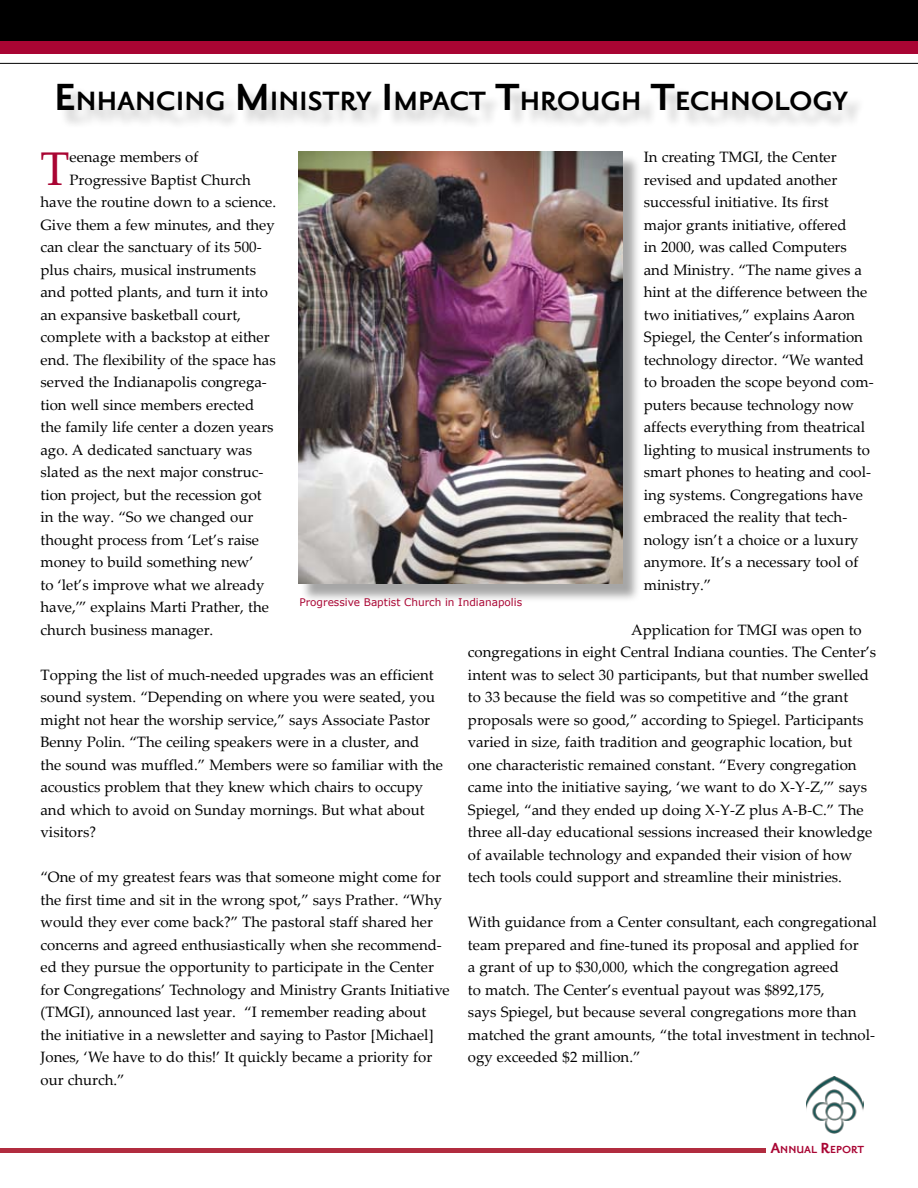
<style>
.page{position:relative;width:918px;height:1188px;background:#fff}
.page>*{position:absolute;margin:0;border:0;box-sizing:border-box;transform-origin:0 0}
.t1{font:47.25px "Palatino Linotype";color:#a90533}
.t2{font:700 32.55px "Priori San";color:#000}
.t3{font:15px/22.5px "Palatino Linotype";color:#000}
.t4{font:700 12.6px "Priori San";color:#a90533}
.t5{font:10.5px "Verdana";color:#a90533}
.s1{font-size:46.5px}
.s2{font-size:18px}
</style>
<div class="page">
<div style="left:60px;top:87px;width:858px;height:77px;background:#000;opacity:.2"></div>
<div style="left:0;top:1148px;width:765px;height:5px;background:#b12c3f"></div>
<img style="left:807px;top:1076px;width:57px;height:58px">
<div style="left:0;top:40px;width:918px;height:14px;background:#a90533"></div>
<hr style="left:0;top:63px;width:918px;height:1px;background:#000">
<div style="left:0;top:0;width:918px;height:40px;background:#000"></div>
<div style="left:300px;top:154px;width:347px;height:455px;background:#000;opacity:.35"></div>
<img style="left:298px;top:152px;width:324px;height:432px">
<h2 class="t2" style="left:54px;top:84px;width:796px"><span class="s1">E</span>nhanci ng <span class="s1">M</span>i nistry <span class="s1">I</span>mpact <span class="s1">T</span>hrough <span class="s1">T</span>echnology</h2>
<p class="t3" style="left:644px;top:146px;width:231px">In creating TMGI, the Center revised and updated another successful initiative. Its first<br>major grants initiative, offered<br>in 2000, was called Computers and Ministry. “The name gives a hint at the difference between the two initiatives,” explains Aaron<br>Spiegel, the Center’s information technology director. “We wanted to broaden the scope beyond com&shy;puters because technology now affects everything from theatrical lighting to musical instruments to smart phones to heating and cool&shy;ing systems. Congregations have embraced the reality that tech&shy;nology isn’t a choice or a luxury anymore. It’s a necessary tool of ministry.”</p>
<p class="t3" style="left:468px;top:618px;width:410px;text-indent:163px">Application for TMGI was open to congregations in eight Central Indiana counties. The Center’s intent was to select 30 participants, but that number swelled to 33 because the field was so competitive and “the grant proposals were so good,” according to Spiegel. Participants varied in size, faith tradition and geographic location, but one characteristic remained constant. “Every congregation came into the initiative saying, ‘we want to do X-Y-Z,’” says Spiegel, “and they ended up doing X-Y-Z plus A-B-C.” The three all-day educational sessions increased their knowledge of available technology and expanded their vision of how tech tools could support and streamline their ministries.</p>
<p class="t3" style="left:468px;top:911px;width:410px">With guidance from a Center consultant, each congregational team prepared and fine-tuned its proposal and applied for<br>a grant of up to $30,000, which the congregation agreed<br>to match. The Center’s eventual payout was $892,175,<br>says Spiegel, but because several congregations more than matched the grant amounts, “the total investment in technol&shy;ogy exceeded $2 million.”</p>
<h1 class="t1" style="left:40px;top:135px;width:31px">T</h1>
<p class="t3" style="left:69px;top:146px;width:131px">eenage members of</p>
<p class="t3" style="left:69px;top:168px;width:183px">Progressive Baptist Church</p>
<p class="t3" style="left:40px;top:191px;width:237px">have the routine down to a science.</p>
<p class="t3" style="left:40px;top:213px;width:236px">Give them a few minutes, and they</p>
<p class="t3" style="left:40px;top:236px;width:223px">can clear the sanctuary of its 500-</p>
<p class="t3" style="left:40px;top:258px;width:217px">plus chairs, musical instruments</p>
<p class="t3" style="left:40px;top:281px;width:229px">and potted plants, and turn it into</p>
<p class="t3" style="left:40px;top:303px;width:202px">an expansive basketball court,</p>
<p class="t3" style="left:40px;top:326px;width:231px">complete with a backstop at either</p>
<p class="t3" style="left:40px;top:348px;width:237px">end. The flexibility of the space has</p>
<p class="t3" style="left:40px;top:371px;width:228px">served the Indianapolis congrega-</p>
<p class="t3" style="left:40px;top:393px;width:215px">tion well since members erected</p>
<p class="t3" style="left:40px;top:416px;width:235px">the family life center a dozen years</p>
<p class="t3" style="left:40px;top:438px;width:213px">ago. A dedicated sanctuary was</p>
<p class="t3" style="left:40px;top:461px;width:225px">slated as the next major construc-</p>
<p class="t3" style="left:40px;top:483px;width:223px">tion project, but the recession got</p>
<p class="t3" style="left:40px;top:506px;width:214px">in the way. “So we changed our</p>
<p class="t3" style="left:40px;top:528px;width:220px">thought process from ‘Let’s raise</p>
<p class="t3" style="left:40px;top:551px;width:215px">money to build something new’</p>
<p class="t3" style="left:40px;top:573px;width:226px">to ‘let’s improve what we already</p>
<p class="t3" style="left:40px;top:596px;width:230px">have,’” explains Marti Prather, the</p>
<p class="t3" style="left:40px;top:618px;width:174px">church business manager.</p>
<p class="t3" style="left:40px;top:663px;width:404px">Topping the list of much-needed upgrades was an efficient sound system. “Depending on where you were seated, you might not hear the worship service,” says Associate Pastor Benny Polin. “The ceiling speakers were in a cluster, and the sound was muffled.” Members were so familiar with the acoustics problem that they knew which chairs to occupy and which to avoid on Sunday mornings. But what about visitors?</p>
<p class="t3" style="left:40px;top:866px;width:411px">“One of my greatest fears was that someone might come for the first time and sit in the wrong spot,” says Prather. “Why would they ever come back?” The pastoral staff shared her concerns and agreed enthusiastically when she recommend&shy;ed they pursue the opportunity to participate in the Center for Congregations’ Technology and Ministry Grants Initiative (TMGI), announced last year. “I remember reading about the initiative in a newsletter and saying to Pastor [Michael] Jones, ‘We have to do this!’ It quickly became a priority for our church.”</p>
<p class="t5" style="left:299px;top:595px;width:224px">Progressive Baptist Church in Indianapolis</p>
<p class="t4" style="left:770px;top:1143px;width:95px"><span class="s2">A</span>nnual <span class="s2">R</span>eport</p>
</div>
